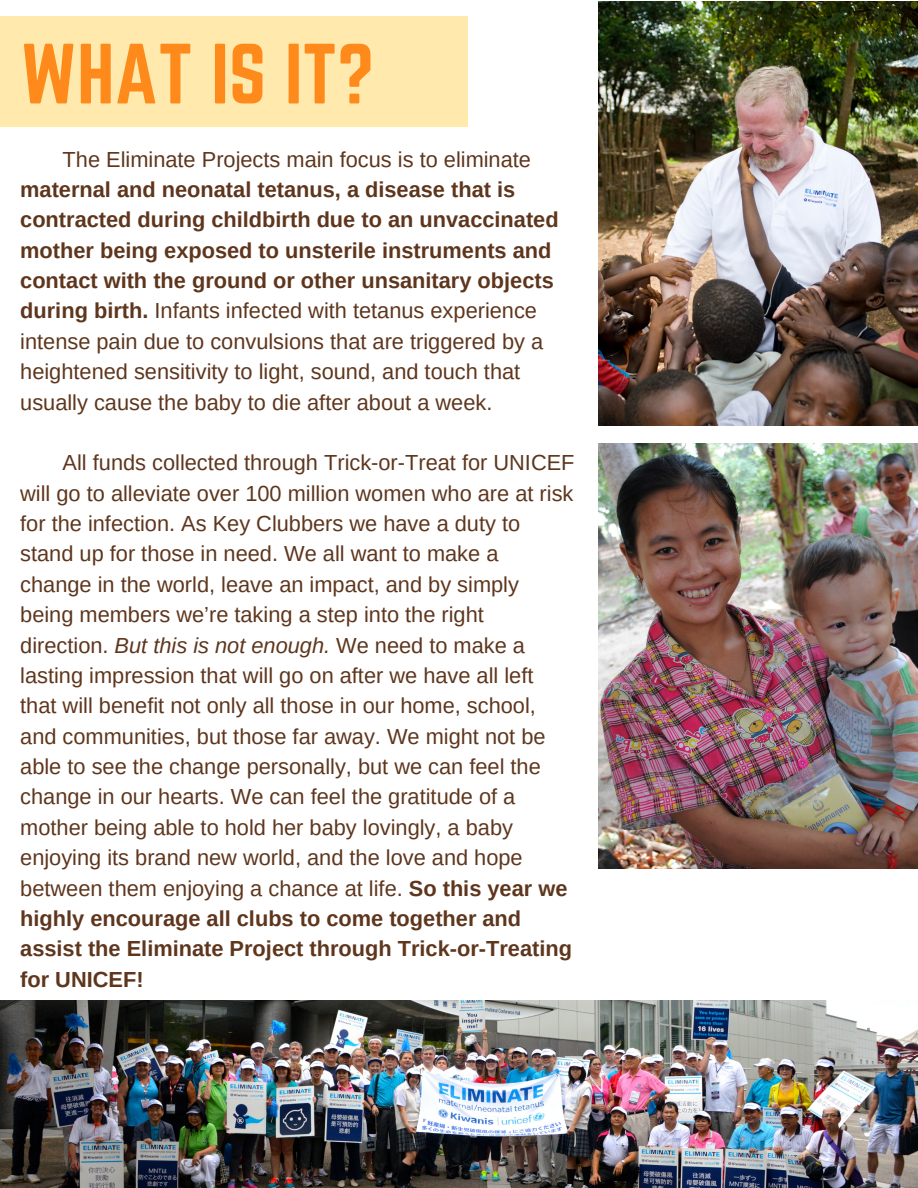
<style>
.page{position:relative;width:918px;height:1188px;background:#fff}
.page>*{position:absolute;margin:0;border:0;box-sizing:border-box;transform-origin:0 0}
.t1{font:74.7px "Norwester";color:#ff8a1c}
.t2{font:21.75px/30.3px "Arimo";color:#5e361d}
.t3{font:700 21.75px/30.3px "Arimo";color:#5e361d}
.s1{font-weight:400}
.s2{font-style:italic}
.s3{font-weight:700}
</style>
<div class="page">
<img style="left:598px;top:2px;width:320px;height:423px">
<img style="left:598px;top:443px;width:320px;height:425px">
<img style="left:0;top:1000px;width:918px;height:188px">
<div style="left:0;top:17px;width:468px;height:110px;background:#ffe9ad"></div>
<h1 class="t1" style="left:20px;top:38px;width:355px">WHAT IS IT?</h1>
<p class="t2" style="left:63px;top:144px;width:470px">The Eliminate Projects main focus is to eliminate</p>
<p class="t3" style="left:20px;top:174px;width:540px">maternal and neonatal tetanus, a disease that is contracted during childbirth due to an unvaccinated mother being exposed to unsterile instruments and contact with the ground or other unsanitary objects during birth. <span class="s1">Infants infected with tetanus experience intense pain due to convulsions that are triggered by a heightened sensitivity to light, sound, and touch that usually cause the baby to die after about a week.</span></p>
<p class="t2" style="left:20px;top:448px;width:556px;text-indent:42px">All funds collected through Trick-or-Treat for UNICEF will go to alleviate over 100 million women who are at risk for the infection. As Key Clubbers we have a duty to stand up for those in need. We all want to make a change in the world, leave an impact, and by simply being members we’re taking a step into the right direction. <span class="s2">But this is not enough.</span> We need to make a lasting impression that will go on after we have all left that will benefit not only all those in our home, school, and communities, but those far away. We might not be able to see the change personally, but we can feel the change in our hearts. We can feel the gratitude of a mother being able to hold her baby lovingly, a baby enjoying its brand new world, and the love and hope between them enjoying a chance at life. <span class="s3">So this year we highly encourage all clubs to come together and assist the Eliminate Project through Trick-or-Treating for UNICEF!</span></p>
</div>
